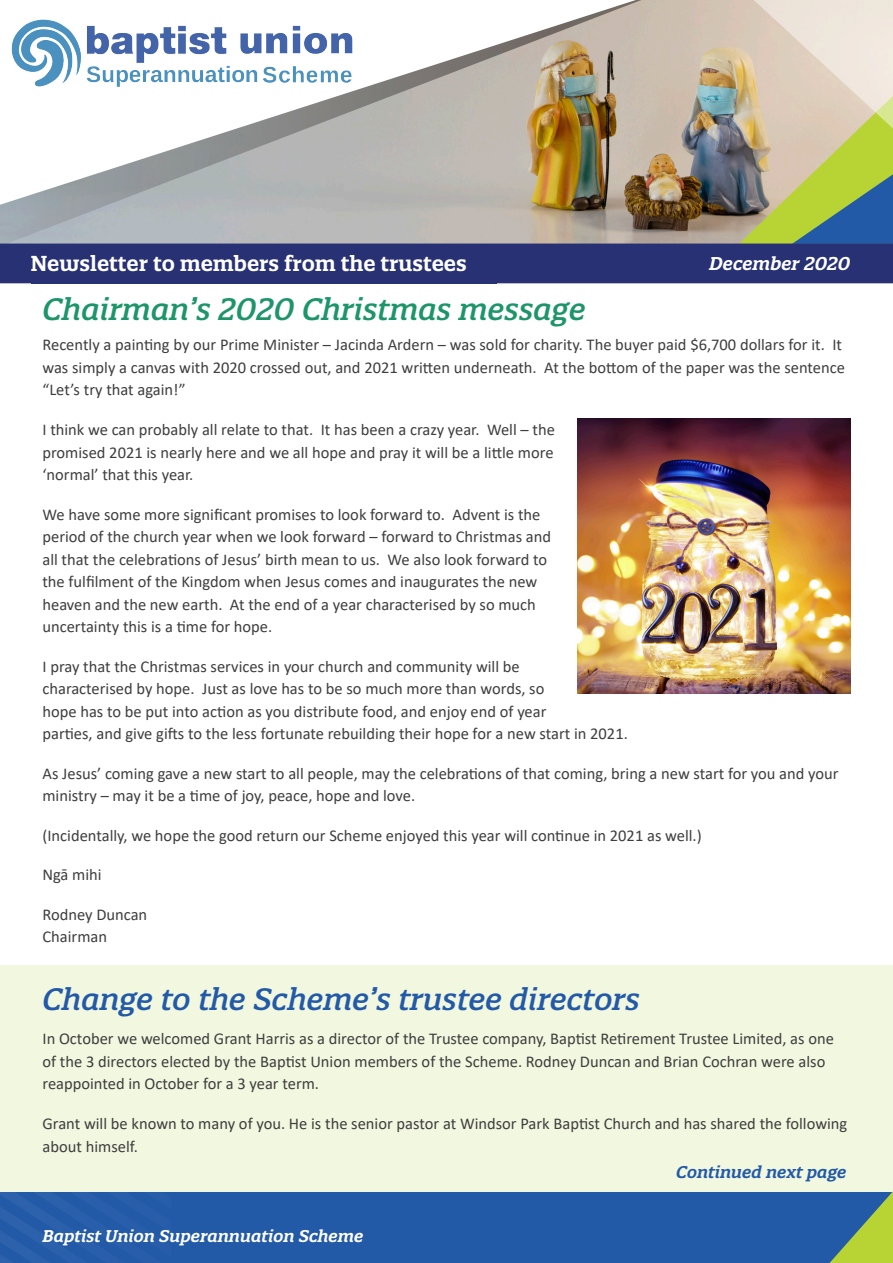
<style>
.page{position:relative;width:893px;height:1263px;background:#fff}
.page>*{position:absolute;margin:0;border:0;box-sizing:border-box;transform-origin:0 0}
.Heading_1{font:italic 500 30px "Quatro Slab";color:#235aa8}
.Heading_1-2{font:italic 500 30px "Quatro Slab";color:#1d956a}
.t1{font:600 21px "Quatro Slab";color:#fff}
.t2{font:italic 600 18px "Quatro Slab";color:#fff}
.Paragraph_Style_1{font:16.5px/22.5px "Calibri";color:#3e3e3f}
.t3{font:italic 600 16.5px "Quatro Slab";color:#fff}
.t4{font:italic 600 16.5px "Quatro Slab";color:#235aa8}
</style>
<div class="page">
<div style="left:0;top:966px;width:893px;height:227px;background:#f2f7df"></div>
<div style="left:0;top:1193px;width:893px;height:70px;background:#235aa8"></div>
<svg style="left:0;top:1192px;width:171px;height:1px"></svg>
<svg style="left:830px;top:1191px;width:63px;height:72px"></svg>
<img style="left:0;top:0;width:893px;height:283px">
<div style="left:612px;top:244px;width:238px;height:39px;background:#283173"></div>
<div style="left:31px;top:244px;width:465px;height:39px;background:#283173"></div>
<img style="left:578px;top:419px;width:272px;height:274px">
<p class="t1" style="left:31px;top:251px;width:438px">Newsletter to members from the trustees</p>
<p class="t2" style="left:709px;top:253px;width:143px">December 2020</p>
<p class="Heading_1-2" style="left:43px;top:290px;width:545px">Chairman’s 2020 Christmas message</p>
<p class="Paragraph_Style_1" style="left:42px;top:333px;width:804px">Recently a painting by our Prime Minister – Jacinda Ardern – was sold for charity. The buyer paid $6,700 dollars for it. It was simply a canvas with 2020 crossed out, and 2021 written underneath. At the bottom of the paper was the sentence “Let’s try that again!”</p>
<p class="Paragraph_Style_1" style="left:42px;top:418px;width:514px;text-align:justify">I think we can probably all relate to that. It has been a crazy year. Well – the promised 2021 is nearly here and we all hope and pray it will be a little more ‘normal’ that this year.</p>
<p class="Paragraph_Style_1" style="left:42px;top:502px;width:510px">We have some more significant promises to look forward to. Advent is the period of the church year when we look forward – forward to Christmas and all that the celebrations of Jesus’ birth mean to us. We also look forward to the fulfilment of the Kingdom when Jesus comes and inaugurates the new heaven and the new earth. At the end of a year characterised by so much uncertainty this is a time for hope.</p>
<p class="Paragraph_Style_1" style="left:42px;top:654px;width:587px">I pray that the Christmas services in your church and community will be<br>characterised by hope. Just as love has to be so much more than words, so<br>hope has to be put into action as you distribute food, and enjoy end of year<br>parties, and give gifts to the less fortunate rebuilding their hope for a new start in 2021.</p>
<p class="Paragraph_Style_1" style="left:42px;top:761px;width:798px">As Jesus’ coming gave a new start to all people, may the celebrations of that coming, bring a new start for you and your ministry – may it be a time of joy, peace, hope and love.</p>
<p class="Paragraph_Style_1" style="left:42px;top:823px;width:661px">(Incidentally, we hope the good return our Scheme enjoyed this year will continue in 2021 as well.)</p>
<p class="Paragraph_Style_1" style="left:42px;top:863px;width:61px">Ngā mihi</p>
<p class="Paragraph_Style_1" style="left:42px;top:902px;width:106px">Rodney Duncan<br>Chairman</p>
<p class="Heading_1" style="left:43px;top:981px;width:599px">Change to the Scheme’s trustee directors</p>
<p class="Paragraph_Style_1" style="left:43px;top:1027px;width:793px">In October we welcomed Grant Harris as a director of the Trustee company, Baptist Retirement Trustee Limited, as one of the 3 directors elected by the Baptist Union members of the Scheme. Rodney Duncan and Brian Cochran were also reappointed in October for a 3 year term.</p>
<p class="Paragraph_Style_1" style="left:43px;top:1112px;width:806px">Grant will be known to many of you. He is the senior pastor at Windsor Park Baptist Church and has shared the following about himself.</p>
<p class="t3" style="left:42px;top:1226px;width:322px">Baptist Union Superannuation Scheme</p>
<p class="t4" style="left:676px;top:1161px;width:172px">Continued next page</p>
</div>
